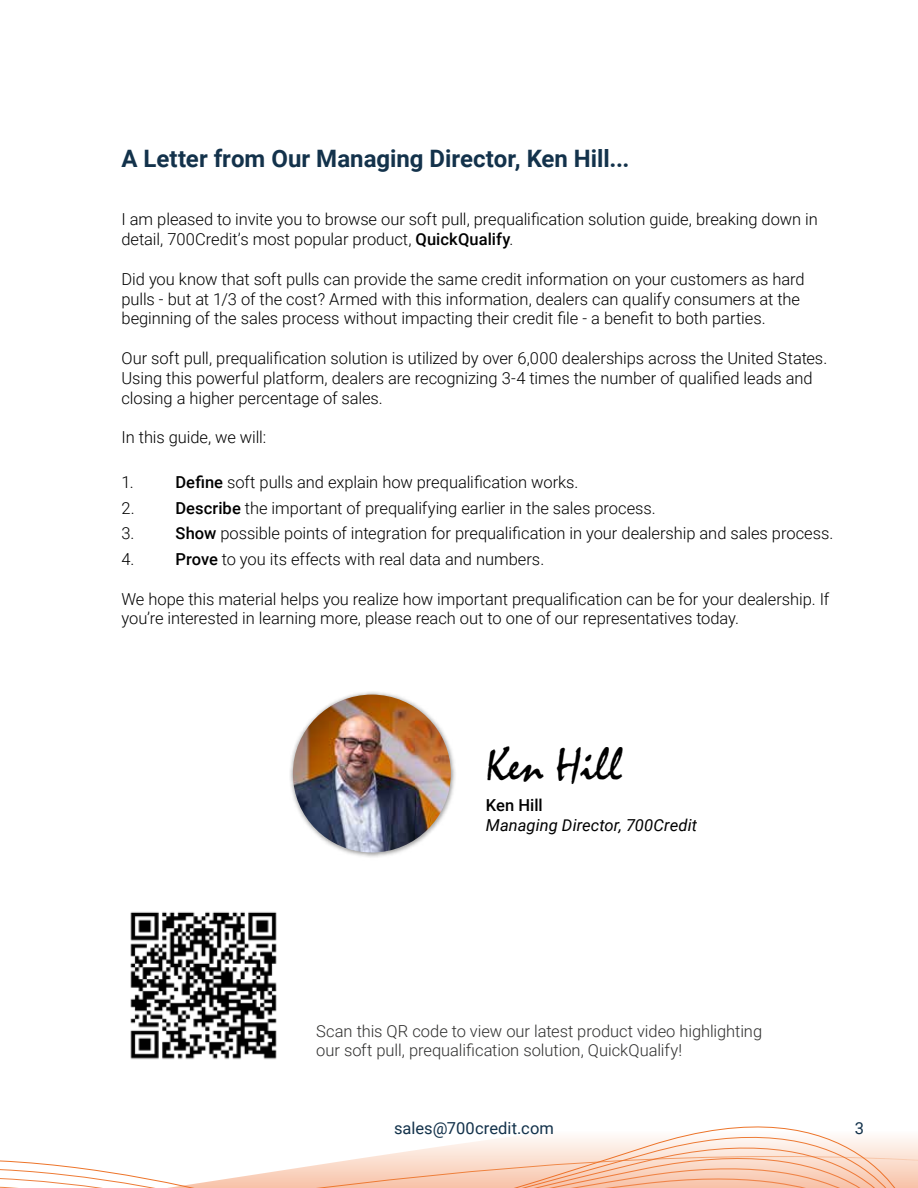
<style>
.page{position:relative;width:918px;height:1188px;background:#fff}
.page>*{position:absolute;margin:0;border:0;box-sizing:border-box;transform-origin:0 0}
.t1{font:49.5px "Mistral";color:#000}
.t2{font:700 24px "Roboto";color:#13324b}
.t3{font:300 16.5px/19.8px "Roboto";letter-spacing:-.005em;color:#000}
.t4{font:300 16.5px/19.8px "Roboto";letter-spacing:-.005em;color:#30302f}
.t5{font:italic 16.5px "Roboto";letter-spacing:.005em;color:#000}
.t6{font:16.5px "Roboto";letter-spacing:.005em;color:#13324b}
.t7{font:500 16.5px "Roboto";color:#000}
.s1{font-weight:500}
</style>
<div class="page">
<svg style="left:0;top:1128px;width:918px;height:60px"></svg>
<img style="left:290px;top:692px;width:165px;height:165px">
<img style="left:293px;top:695px;width:158px;height:158px;border-radius:79px">
<img style="left:130px;top:912px;width:147px;height:148px">
<h2 class="t2" style="left:122px;top:141px;width:510px">A Letter from Our Managing Director, Ken Hill...</h2>
<p class="t3" style="left:121px;top:209px;width:698px">I am pleased to invite you to browse our soft pull, prequalification solution guide, breaking down in detail, 700Credit’s most popular product, <span class="s1">QuickQualify</span>.</p>
<p class="t3" style="left:121px;top:268px;width:685px">Did you know that soft pulls can provide the same credit information on your customers as hard pulls - but at 1/3 of the cost? Armed with this information, dealers can qualify consumers at the beginning of the sales process without impacting their credit file - a benefit to both parties.</p>
<p class="t3" style="left:121px;top:348px;width:707px">Our soft pull, prequalification solution is utilized by over 6,000 dealerships across the United States.<br>Using this powerful platform, dealers are recognizing 3-4 times the number of qualified leads and closing a higher percentage of sales.</p>
<p class="t3" style="left:121px;top:427px;width:146px">In this guide, we will:</p>
<p class="t3" style="left:121px;top:472px;width:14px">1.</p>
<p class="t3" style="left:175px;top:472px;width:405px"><span class="s1">Define</span> soft pulls and explain how prequalification works.</p>
<p class="t3" style="left:121px;top:498px;width:15px">2.</p>
<p class="t3" style="left:175px;top:498px;width:482px"><span class="s1">Describe</span> the important of prequalifying earlier in the sales process.</p>
<p class="t3" style="left:121px;top:523px;width:15px">3.</p>
<p class="t3" style="left:175px;top:523px;width:659px"><span class="s1">Show</span> possible points of integration for prequalification in your dealership and sales process.</p>
<p class="t3" style="left:121px;top:549px;width:15px">4.</p>
<p class="t3" style="left:175px;top:549px;width:370px"><span class="s1">Prove</span> to you its effects with real data and numbers.</p>
<p class="t3" style="left:121px;top:588px;width:709px">We hope this material helps you realize how important prequalification can be for your dealership. If you’re interested in learning more, please reach out to one of our representatives today.</p>
<h1 class="t1" style="left:486px;top:735px;width:138px">Ken Hill</h1>
<p class="t7" style="left:486px;top:794px;width:58px">Ken Hill</p>
<p class="t5" style="left:486px;top:814px;width:213px">Managing Director, 700Credit</p>
<p class="t4" style="left:316px;top:1020px;width:447px">Scan this QR code to view our latest product video highlighting our soft pull, prequalification solution, QuickQualify!</p>
<p class="t6" style="left:394px;top:1117px;width:161px">sales@700credit.com</p>
<p class="t6" style="left:855px;top:1117px;width:11px">3</p>
</div>
